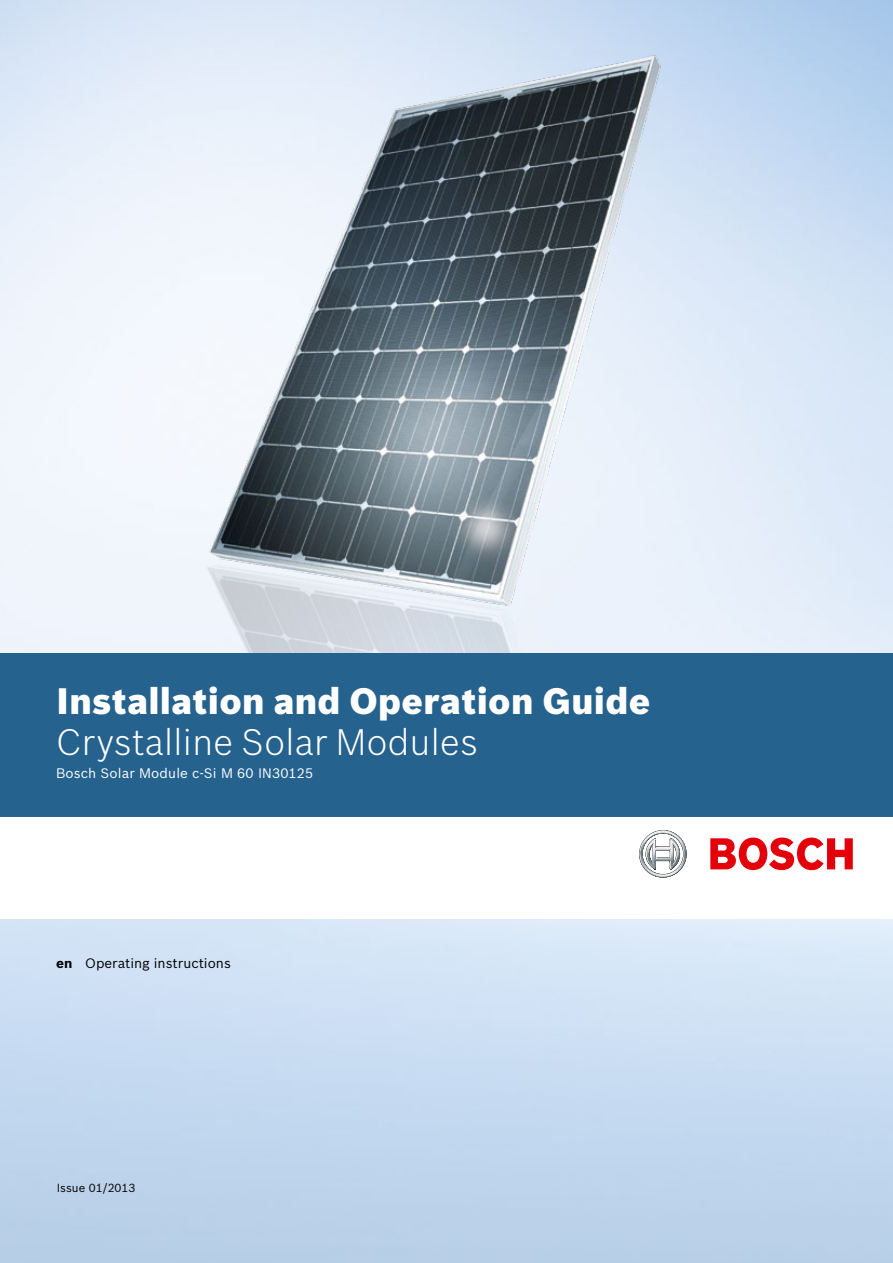
<style>
.page{position:relative;width:893px;height:1263px;background:#fff}
.page>*{position:absolute;margin:0;border:0;box-sizing:border-box;transform-origin:0 0}
.t1{font:900 36px "Bosch Sans";letter-spacing:.01em;color:#fff}
.t2{font:300 36px "Bosch Sans";letter-spacing:.01em;color:#fff}
.t3{font:13.5px "Bosch Sans";letter-spacing:.01em;color:#fff}
.t4{font:13.5px "Bosch Sans";color:#000}
.t5{font:11.55px "Bosch Sans";color:#000}
.s1{font-weight:700}
</style>
<div class="page">
<img style="left:93px;top:47px;width:717px;height:606px">
<svg style="left:639px;top:830px;width:48px;height:47px"></svg>
<svg style="left:710px;top:837px;width:143px;height:33px"></svg>
<div style="left:0;top:653px;width:893px;height:163px;background:#25628e"></div>
<h1 class="t1" style="left:56px;top:673px;width:596px">Installation and Operation Guide</h1>
<h1 class="t2" style="left:56px;top:716px;width:423px">Crystalline Solar Modules</h1>
<p class="t3" style="left:56px;top:763px;width:259px">Bosch Solar Module c-Si M 60 IN30125</p>
<p class="t4" style="left:56px;top:953px;width:176px"><span class="s1">en</span> Operating instructions</p>
<p class="t5" style="left:57px;top:1179px;width:80px">Issue 01/2013</p>
</div>
